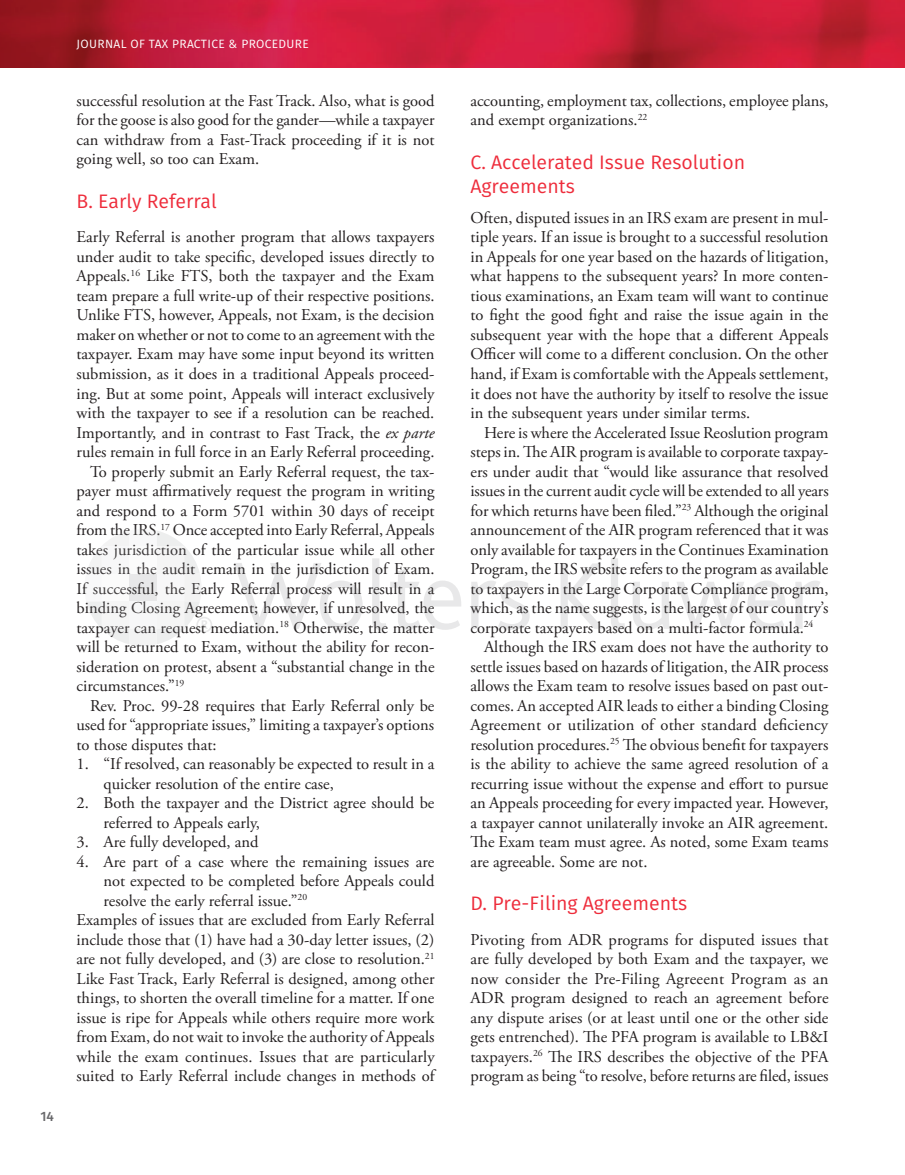
<style>
.page{position:relative;width:905px;height:1175px;background:#fff}
.page>*{position:absolute;margin:0;border:0;box-sizing:border-box;transform-origin:0 0}
.t1{font:19.5px/24px "Fira Sans";color:#ee2c3b}
.t2{font:16.5px/19.5px "Adobe Garamond Pro";color:#231f20;text-align:justify}
.t3{font:500 13.5px "Fira Sans";color:#69696c}
.t4{font:12px "Fira Sans";letter-spacing:.03em;color:#fff}
.s1{font-style:italic}
</style>
<div class="page">
<svg style="left:0;top:0;width:904px;height:68px;background:#c41d36"></svg>
<svg style="left:234px;top:563px;width:128px;height:67px"></svg>
<svg style="left:372px;top:558px;width:89px;height:72px"></svg>
<svg style="left:795px;top:581px;width:25px;height:48px"></svg>
<svg style="left:471px;top:581px;width:58px;height:49px"></svg>
<svg style="left:561px;top:563px;width:42px;height:66px"></svg>
<svg style="left:611px;top:558px;width:14px;height:72px"></svg>
<svg style="left:633px;top:582px;width:37px;height:48px"></svg>
<svg style="left:677px;top:581px;width:108px;height:49px"></svg>
<svg style="left:86px;top:531px;width:126px;height:115px"></svg>
<p class="t3" style="left:40px;top:1105px;width:15px">14</p>
<p class="t4" style="left:77px;top:35px;width:234px">JOURNAL OF TAX PRACTICE &amp; PROCEDURE</p>
<p class="t2" style="left:76px;top:91px;width:359px">successful resolution at the Fast Track. Also, what is good for the goose is also good for the gander—while a taxpayer can withdraw from a Fast-Track proceeding if it is not going well, so too can Exam.</p>
<p class="t1" style="left:76px;top:189px;width:142px">B. Early Referral</p>
<p class="t2" style="left:76px;top:228px;width:359px">Early Referral is another program that allows taxpayers</p>
<p class="t2" style="left:76px;top:247px;width:359px">under audit to take specific, developed issues directly to</p>
<p class="t2" style="left:76px;top:267px;width:359px">Appeals.<sup>16</sup> Like FTS, both the taxpayer and the Exam</p>
<p class="t2" style="left:76px;top:286px;width:359px">team prepare a full write-up of their respective positions.</p>
<p class="t2" style="left:76px;top:306px;width:359px">Unlike FTS, however, Appeals, not Exam, is the decision</p>
<p class="t2" style="left:76px;top:325px;width:359px">maker on whether or not to come to an agreement with the</p>
<p class="t2" style="left:76px;top:345px;width:359px">taxpayer. Exam may have some input beyond its written</p>
<p class="t2" style="left:76px;top:364px;width:359px">submission, as it does in a traditional Appeals proceed-</p>
<p class="t2" style="left:76px;top:384px;width:359px">ing. But at some point, Appeals will interact exclusively</p>
<p class="t2" style="left:76px;top:403px;width:359px">with the taxpayer to see if a resolution can be reached.</p>
<p class="t2" style="left:76px;top:423px;width:359px">Importantly, and in contrast to Fast Track, the <span class="s1">ex parte</span></p>
<p class="t2" style="left:76px;top:442px;width:359px">rules remain in full force in an Early Referral proceeding.</p>
<p class="t2" style="left:90px;top:462px;width:346px">To properly submit an Early Referral request, the tax-</p>
<p class="t2" style="left:76px;top:481px;width:359px">payer must affirmatively request the program in writing</p>
<p class="t2" style="left:76px;top:501px;width:359px">and respond to a Form 5701 within 30 days of receipt</p>
<p class="t2" style="left:76px;top:520px;width:359px">from the IRS.<sup>17</sup> Once accepted into Early Referral, Appeals</p>
<p class="t2" style="left:77px;top:540px;width:359px">takes jurisdiction of the particular issue while all other</p>
<p class="t2" style="left:77px;top:559px;width:359px">issues in the audit remain in the jurisdiction of Exam.</p>
<p class="t2" style="left:77px;top:579px;width:359px">If successful, the Early Referral process will result in a</p>
<p class="t2" style="left:77px;top:598px;width:359px">binding Closing Agreement; however, if unresolved, the</p>
<p class="t2" style="left:77px;top:618px;width:359px">taxpayer can request mediation.<sup>18</sup> Otherwise, the matter</p>
<p class="t2" style="left:77px;top:637px;width:359px">will be returned to Exam, without the ability for recon-</p>
<p class="t2" style="left:77px;top:657px;width:359px">sideration on protest, absent a “substantial change in the</p>
<p class="t2" style="left:77px;top:676px;width:109px">circumstances.”<sup>19</sup></p>
<p class="t2" style="left:90px;top:696px;width:346px">Rev. Proc. 99-28 requires that Early Referral only be</p>
<p class="t2" style="left:77px;top:715px;width:359px">used for “appropriate issues,” limiting a taxpayer’s options</p>
<p class="t2" style="left:77px;top:735px;width:142px">to those disputes that:</p>
<p class="t2" style="left:103px;top:754px;width:332px;text-indent:-27px">1. “If resolved, can reasonably be expected to result in a quicker resolution of the entire case,</p>
<p class="t2" style="left:103px;top:793px;width:332px;text-indent:-27px">2. Both the taxpayer and the District agree should be referred to Appeals early,</p>
<p class="t2" style="left:77px;top:832px;width:183px">3. Are fully developed, and</p>
<p class="t2" style="left:77px;top:852px;width:359px">4. Are part of a case where the remaining issues are</p>
<p class="t2" style="left:103px;top:871px;width:332px">not expected to be completed before Appeals could</p>
<p class="t2" style="left:103px;top:891px;width:205px">resolve the early referral issue.”<sup>20</sup></p>
<p class="t2" style="left:76px;top:910px;width:359px">Examples of issues that are excluded from Early Referral</p>
<p class="t2" style="left:76px;top:930px;width:359px">include those that (1) have had a 30-day letter issues, (2)</p>
<p class="t2" style="left:76px;top:949px;width:359px">are not fully developed, and (3) are close to resolution.<sup>21</sup></p>
<p class="t2" style="left:76px;top:969px;width:359px">Like Fast Track, Early Referral is designed, among other</p>
<p class="t2" style="left:76px;top:988px;width:359px">things, to shorten the overall timeline for a matter. If one</p>
<p class="t2" style="left:76px;top:1008px;width:359px">issue is ripe for Appeals while others require more work</p>
<p class="t2" style="left:76px;top:1027px;width:359px">from Exam, do not wait to invoke the authority of Appeals</p>
<p class="t2" style="left:76px;top:1047px;width:359px">while the exam continues. Issues that are particularly</p>
<p class="t2" style="left:76px;top:1066px;width:359px">suited to Early Referral include changes in methods of</p>
<p class="t2" style="left:470px;top:91px;width:360px">accounting, employment tax, collections, employee plans, and exempt organizations.<sup>22</sup></p>
<p class="t1" style="left:470px;top:150px;width:276px">C. Accelerated Issue Resolution<br>Agreements</p>
<p class="t2" style="left:470px;top:208px;width:359px">Often, disputed issues in an IRS exam are present in mul&shy;tiple years. If an issue is brought to a successful resolution in Appeals for one year based on the hazards of litigation, what happens to the subsequent years? In more conten&shy;tious examinations, an Exam team will want to continue to fight the good fight and raise the issue again in the subsequent year with the hope that a different Appeals Officer will come to a different conclusion. On the other hand, if Exam is comfortable with the Appeals settlement, it does not have the authority by itself to resolve the issue in the subsequent years under similar terms.</p>
<p class="t2" style="left:484px;top:423px;width:346px">Here is where the Accelerated Issue Reoslution program</p>
<p class="t2" style="left:470px;top:442px;width:359px">steps in. The AIR program is available to corporate taxpay-</p>
<p class="t2" style="left:470px;top:462px;width:359px">ers under audit that “would like assurance that resolved</p>
<p class="t2" style="left:470px;top:481px;width:359px">issues in the current audit cycle will be extended to all years</p>
<p class="t2" style="left:470px;top:501px;width:359px">for which returns have been filed.”<sup>23</sup> Although the original</p>
<p class="t2" style="left:470px;top:520px;width:359px">announcement of the AIR program referenced that it was</p>
<p class="t2" style="left:470px;top:540px;width:360px">only available for taxpayers in the Continues Examination</p>
<p class="t2" style="left:470px;top:559px;width:359px">Program, the IRS website refers to the program as available</p>
<p class="t2" style="left:470px;top:579px;width:359px">to taxpayers in the Large Corporate Compliance program,</p>
<p class="t2" style="left:470px;top:598px;width:359px">which, as the name suggests, is the largest of our country’s</p>
<p class="t2" style="left:470px;top:618px;width:344px">corporate taxpayers based on a multi-factor formula.<sup>24</sup></p>
<p class="t2" style="left:484px;top:637px;width:346px">Although the IRS exam does not have the authority to</p>
<p class="t2" style="left:470px;top:657px;width:359px">settle issues based on hazards of litigation, the AIR process</p>
<p class="t2" style="left:470px;top:676px;width:359px">allows the Exam team to resolve issues based on past out-</p>
<p class="t2" style="left:470px;top:696px;width:359px">comes. An accepted AIR leads to either a binding Closing</p>
<p class="t2" style="left:470px;top:715px;width:359px">Agreement or utilization of other standard deficiency</p>
<p class="t2" style="left:470px;top:735px;width:359px">resolution procedures.<sup>25</sup> The obvious benefit for taxpayers</p>
<p class="t2" style="left:470px;top:754px;width:359px">is the ability to achieve the same agreed resolution of a</p>
<p class="t2" style="left:470px;top:774px;width:359px">recurring issue without the expense and effort to pursue</p>
<p class="t2" style="left:470px;top:793px;width:359px">an Appeals proceeding for every impacted year. However,</p>
<p class="t2" style="left:470px;top:813px;width:359px">a taxpayer cannot unilaterally invoke an AIR agreement.</p>
<p class="t2" style="left:470px;top:832px;width:359px">The Exam team must agree. As noted, some Exam teams</p>
<p class="t2" style="left:470px;top:852px;width:178px">are agreeable. Some are not.</p>
<p class="t1" style="left:470px;top:891px;width:218px">D. Pre-Filing Agreements</p>
<p class="t2" style="left:470px;top:930px;width:359px">Pivoting from ADR programs for disputed issues that are fully developed by both Exam and the taxpayer, we now consider the Pre-Filing Agreeent Program as an ADR program designed to reach an agreement before any dispute arises (or at least until one or the other side gets entrenched). The PFA program is available to LB&amp;I taxpayers.<sup>26</sup> The IRS describes the objective of the PFA program as being “to resolve, before returns are filed, issues</p>
</div>
